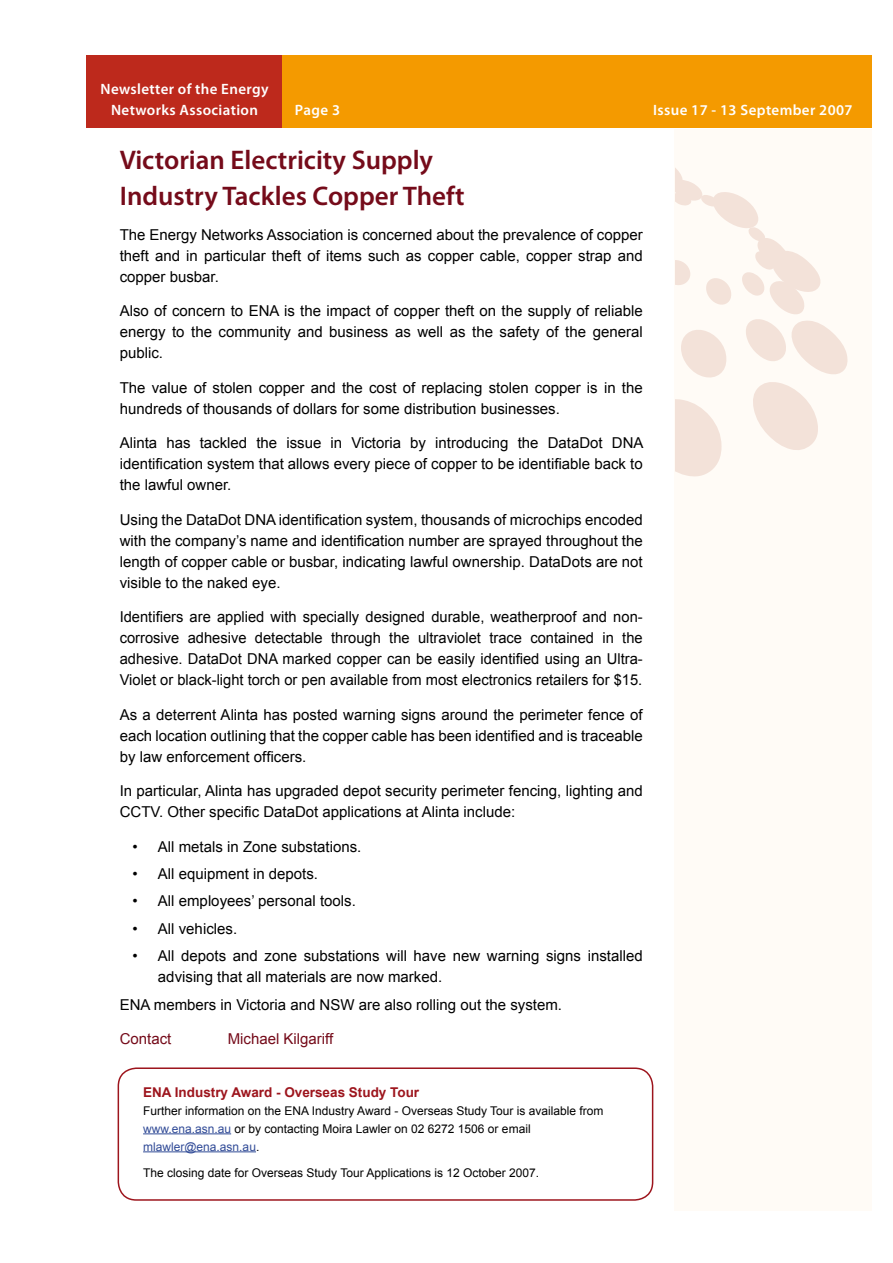
<style>
.page{position:relative;width:893px;height:1263px;background:#fff}
.page>*{position:absolute;margin:0;border:0;box-sizing:border-box;transform-origin:0 0}
.t1{font:600 27px/36px "Myriad Pro";color:#750b1a}
.t2{font:15px/21px "Arial";color:#000;text-align:justify}
.t3{font:600 15px/21px "Myriad Pro";letter-spacing:.025em;color:#fff;text-align:center}
.t4{font:15px "Arial";color:#750b1a}
.t5{font:700 13.5px "Arial";color:#9d151d}
.t6{font:12px/18px "Arial";color:#000}
.s1{color:#314b97}
</style>
<div class="page">
<div style="left:674px;top:129px;width:197px;height:1081px;background:#fffbf4"></div>
<div style="left:87px;top:56px;width:784px;height:72px;background:#f49a00"></div>
<div style="left:87px;top:56px;width:195px;height:72px;background:#bd291c"></div>
<div style="left:118px;top:1067px;width:535px;height:134px;border:2px solid #9d151d;border-radius:18px"></div>
<hr style="left:143px;top:1133px;width:88px;height:1px;background:#314b97">
<hr style="left:143px;top:1151px;width:113px;height:1px;background:#314b97">
<p class="t3" style="left:101px;top:78px;width:169px">Newsletter of the Energy<br>Networks Association</p>
<h1 class="t1" style="left:120px;top:141px;width:346px">Victorian Electricity Supply<br>Industry Tackles Copper Theft</h1>
<p class="t2" style="left:120px;top:224px;width:524px">The Energy Networks Association is concerned about the prevalence of copper theft and in particular theft of items such as copper cable, copper strap and copper busbar.</p>
<p class="t2" style="left:120px;top:300px;width:524px">Also of concern to ENA is the impact of copper theft on the supply of reliable energy to the community and business as well as the safety of the general public.</p>
<p class="t2" style="left:120px;top:377px;width:525px">The value of stolen copper and the cost of replacing stolen copper is in the hundreds of thousands of dollars for some distribution businesses.</p>
<p class="t2" style="left:120px;top:432px;width:525px">Alinta has tackled the issue in Victoria by introducing the DataDot DNA identification system that allows every piece of copper to be identifiable back to the lawful owner.</p>
<p class="t2" style="left:120px;top:509px;width:524px">Using the DataDot DNA identification system, thousands of microchips encoded with the company’s name and identification number are sprayed throughout the length of copper cable or busbar, indicating lawful ownership. DataDots are not visible to the naked eye.</p>
<p class="t2" style="left:120px;top:606px;width:524px">Identifiers are applied with specially designed durable, weatherproof and non&shy;corrosive adhesive detectable through the ultraviolet trace contained in the adhesive. DataDot DNA marked copper can be easily identified using an Ultra-Violet or black-light torch or pen available from most electronics retailers for $15.</p>
<p class="t2" style="left:120px;top:704px;width:524px">As a deterrent Alinta has posted warning signs around the perimeter fence of each location outlining that the copper cable has been identified and is traceable by law enforcement officers.</p>
<p class="t2" style="left:120px;top:780px;width:524px">In particular, Alinta has upgraded depot security perimeter fencing, lighting and<br>CCTV. Other specific DataDot applications at Alinta include:</p>
<p class="t2" style="left:158px;top:833px;width:486px;line-height:27.5px;text-align:left">All metals in Zone substations.<br>All equipment in depots.<br>All employees’ personal tools.<br>All vehicles.<br>All depots and zone substations will have new warning signs installed</p>
<p class="t2" style="left:120px;top:963px;width:444px;line-height:27.5px;text-indent:38px">advising that all materials are now marked.<br>ENA members in Victoria and NSW are also rolling out the system.</p>
<p class="t4" style="left:120px;top:1029px;width:53px">Contact</p>
<p class="t4" style="left:228px;top:1029px;width:107px">Michael Kilgariff</p>
<p class="t3" style="left:295px;top:99px;width:47px">Page 3</p>
<p class="t3" style="left:653px;top:99px;width:201px">Issue 17 - 13 September 2007</p>
<p class="t2" style="left:132px;top:833px;width:7px;line-height:27.5px">• • • • •</p>
<p class="t5" style="left:143px;top:1083px;width:278px">ENA Industry Award - Overseas Study Tour</p>
<p class="t6" style="left:143px;top:1101px;width:462px">Further information on the ENA Industry Award - Overseas Study Tour is available from <span class="s1">www.ena.asn.au</span> or by contacting Moira Lawler on 02 6272 1506 or email <span class="s1">mlawler@ena.asn.au</span>.</p>
<p class="t6" style="left:143px;top:1164px;width:397px">The closing date for Overseas Study Tour Applications is 12 October 2007.</p>
</div>
